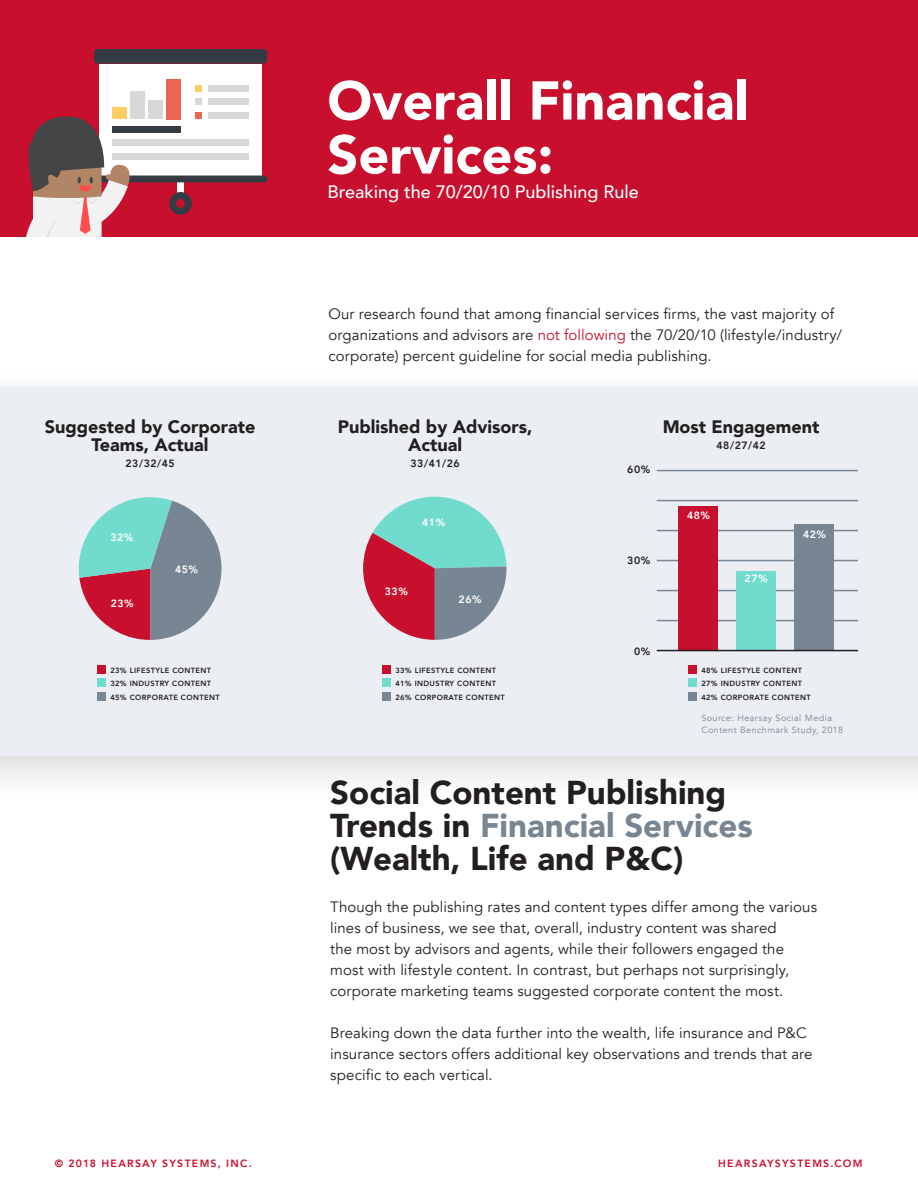
<style>
.page{position:relative;width:918px;height:1188px;background:#fff}
.page>*{position:absolute;margin:0;border:0;box-sizing:border-box;transform-origin:0 0}
.Large_Header{font:900 54px "Avenir";color:#fff}
.t1{font:900 33px/33px "Avenir";color:#231f20}
.t2{font:900 18px/18px "Avenir";color:#231f20;text-align:center}
.Descriptor{font:500 18px "Avenir";color:#fff}
.Body{font:15px/21px "Avenir";letter-spacing:.005em;color:#231f20}
.t3{font:800 10.5px "Avenir";letter-spacing:.12em;color:#c8102e}
.Graph_Content{font:800 10.5px "Avenir";letter-spacing:.05em;color:#231f20}
.Graph_Content-2{font:800 10.5px "Avenir";letter-spacing:.05em;color:#fff}
.Graph_Content-3{font:9px/12px "Avenir";letter-spacing:.05em;color:#778692}
.Graph_Content-4{font:800 7.5px "Avenir";letter-spacing:.05em;color:#231f20}
.s1{color:#c8102e}
.s2{color:#778692}
</style>
<div class="page">
<div style="left:0;top:366px;width:918px;height:439px;background:#231f20;opacity:.15"></div>
<div style="left:0;top:388px;width:918px;height:368px;background:#ebeef3"></div>
<div style="left:0;top:0;width:918px;height:236px;background:#c8102e"></div>
<div style="left:99px;top:64px;width:163px;height:112px;background:#fff"></div>
<svg style="left:94px;top:49px;width:173px;height:15px;background:#383942"></svg>
<div style="left:112px;top:108px;width:15px;height:11px;background:#fece66"></div>
<div style="left:130px;top:91px;width:15px;height:28px;background:#d9d8d7"></div>
<div style="left:148px;top:101px;width:15px;height:18px;background:#d9d8d7"></div>
<div style="left:166px;top:79px;width:15px;height:40px;background:#ea6552"></div>
<div style="left:209px;top:98px;width:40px;height:7px;background:#d9d8d7"></div>
<div style="left:209px;top:112px;width:40px;height:7px;background:#d9d8d7"></div>
<div style="left:209px;top:85px;width:40px;height:7px;background:#d9d8d7"></div>
<div style="left:195px;top:85px;width:7px;height:7px;background:#fece66"></div>
<div style="left:195px;top:98px;width:7px;height:7px;background:#d9d8d7"></div>
<div style="left:195px;top:112px;width:7px;height:7px;background:#ea6552"></div>
<svg style="left:26px;top:117px;width:241px;height:119px"></svg>
<hr style="left:657px;top:620px;width:201px;height:1px;background:#778692">
<hr style="left:657px;top:560px;width:201px;height:1px;background:#778692">
<hr style="left:657px;top:590px;width:201px;height:1px;background:#778692">
<hr style="left:657px;top:530px;width:201px;height:1px;background:#778692">
<hr style="left:657px;top:500px;width:201px;height:1px;background:#778692">
<hr style="left:657px;top:470px;width:201px;height:1px;background:#778692">
<div style="left:688px;top:665px;width:9px;height:9px;background:#c8102e"></div>
<div style="left:688px;top:678px;width:9px;height:9px;background:#71dbcd"></div>
<div style="left:688px;top:692px;width:9px;height:8px;background:#778692"></div>
<div style="left:679px;top:506px;width:39px;height:145px;background:#c8102e"></div>
<div style="left:736px;top:571px;width:40px;height:80px;background:#71dbcd"></div>
<div style="left:794px;top:525px;width:40px;height:126px;background:#778692"></div>
<hr style="left:657px;top:650px;width:201px;height:1px;background:#231f20">
<div style="left:97px;top:665px;width:9px;height:9px;background:#c8102e"></div>
<div style="left:97px;top:678px;width:9px;height:9px;background:#71dbcd"></div>
<div style="left:97px;top:692px;width:9px;height:8px;background:#778692"></div>
<svg style="left:79px;top:497px;width:143px;height:143px"></svg>
<div style="left:382px;top:665px;width:9px;height:9px;background:#c8102e"></div>
<div style="left:382px;top:678px;width:9px;height:9px;background:#71dbcd"></div>
<div style="left:382px;top:692px;width:9px;height:8px;background:#778692"></div>
<svg style="left:363px;top:497px;width:144px;height:143px"></svg>
<p class="Large_Header" style="left:327px;top:54px;width:423px">Overall Financial</p>
<p class="Large_Header" style="left:327px;top:108px;width:228px">Services:</p>
<p class="Descriptor" style="left:327px;top:176px;width:313px">Breaking the 70/20/10 Publishing Rule</p>
<p class="Body" style="left:328px;top:303px;width:515px">Our research found that among financial services firms, the vast majority of organizations and advisors are <span class="s1">not following</span> the 70/20/10 (lifestyle/industry/ corporate) percent guideline for social media publishing.</p>
<p class="t2" style="left:45px;top:417px;width:212px">Suggested by Corporate<br>Teams, Actual</p>
<p class="Graph_Content" style="left:126px;top:455px;width:51px">23/32/45</p>
<p class="t2" style="left:338px;top:417px;width:196px">Published by Advisors,<br>Actual</p>
<p class="Graph_Content" style="left:411px;top:455px;width:51px">33/41/26</p>
<p class="Graph_Content" style="left:627px;top:461px;width:25px">60%</p>
<p class="t2" style="left:663px;top:417px;width:158px">Most Engagement</p>
<p class="Graph_Content" style="left:717px;top:437px;width:51px">48/27/42</p>
<p class="Graph_Content-2" style="left:422px;top:514px;width:25px">41%</p>
<p class="Graph_Content-2" style="left:687px;top:507px;width:25px">48%</p>
<p class="Graph_Content-2" style="left:110px;top:530px;width:25px">32%</p>
<p class="Graph_Content-2" style="left:803px;top:526px;width:25px">42%</p>
<p class="Graph_Content-2" style="left:175px;top:561px;width:25px">45%</p>
<p class="Graph_Content" style="left:627px;top:552px;width:25px">30%</p>
<p class="Graph_Content-2" style="left:745px;top:570px;width:25px">27%</p>
<p class="Graph_Content-2" style="left:111px;top:596px;width:25px">23%</p>
<p class="Graph_Content-2" style="left:385px;top:583px;width:25px">33%</p>
<p class="Graph_Content-2" style="left:459px;top:591px;width:25px">26%</p>
<p class="Graph_Content" style="left:634px;top:643px;width:18px">0%</p>
<p class="Graph_Content-4" style="left:110px;top:664px;width:102px">23% LIFESTYLE CONTENT</p>
<p class="Graph_Content-4" style="left:110px;top:678px;width:102px">32% INDUSTRY CONTENT</p>
<p class="Graph_Content-4" style="left:110px;top:691px;width:111px">45% CORPORATE CONTENT</p>
<p class="Graph_Content-4" style="left:395px;top:664px;width:102px">33% LIFESTYLE CONTENT</p>
<p class="Graph_Content-4" style="left:395px;top:678px;width:102px">41% INDUSTRY CONTENT</p>
<p class="Graph_Content-4" style="left:395px;top:691px;width:111px">26% CORPORATE CONTENT</p>
<p class="Graph_Content-4" style="left:701px;top:664px;width:102px">48% LIFESTYLE CONTENT</p>
<p class="Graph_Content-4" style="left:701px;top:678px;width:102px">27% INDUSTRY CONTENT</p>
<p class="Graph_Content-4" style="left:701px;top:691px;width:111px">42% CORPORATE CONTENT</p>
<p class="Graph_Content-3" style="left:701px;top:712px;width:143px">Source: Hearsay Social Media<br>Content Benchmark Study, 2018</p>
<p class="t1" style="left:330px;top:775px;width:424px">Social Content Publishing<br>Trends in <span class="s2">Financial Services </span>(Wealth, Life and P&amp;C)</p>
<p class="Body" style="left:330px;top:897px;width:488px">Though the publishing rates and content types differ among the various lines of business, we see that, overall, industry content was shared<br>the most by advisors and agents, while their followers engaged the most with lifestyle content. In contrast, but perhaps not surprisingly, corporate marketing teams suggested corporate content the most.</p>
<p class="Body" style="left:330px;top:1023px;width:484px">Breaking down the data further into the wealth, life insurance and P&amp;C insurance sectors offers additional key observations and trends that are specific to each vertical.</p>
<p class="t3" style="left:55px;top:1155px;width:199px">© 2018 HEARSAY SYSTEMS, INC.</p>
<p class="t3" style="left:718px;top:1155px;width:146px">HEARSAYSYSTEMS.COM</p>
</div>
